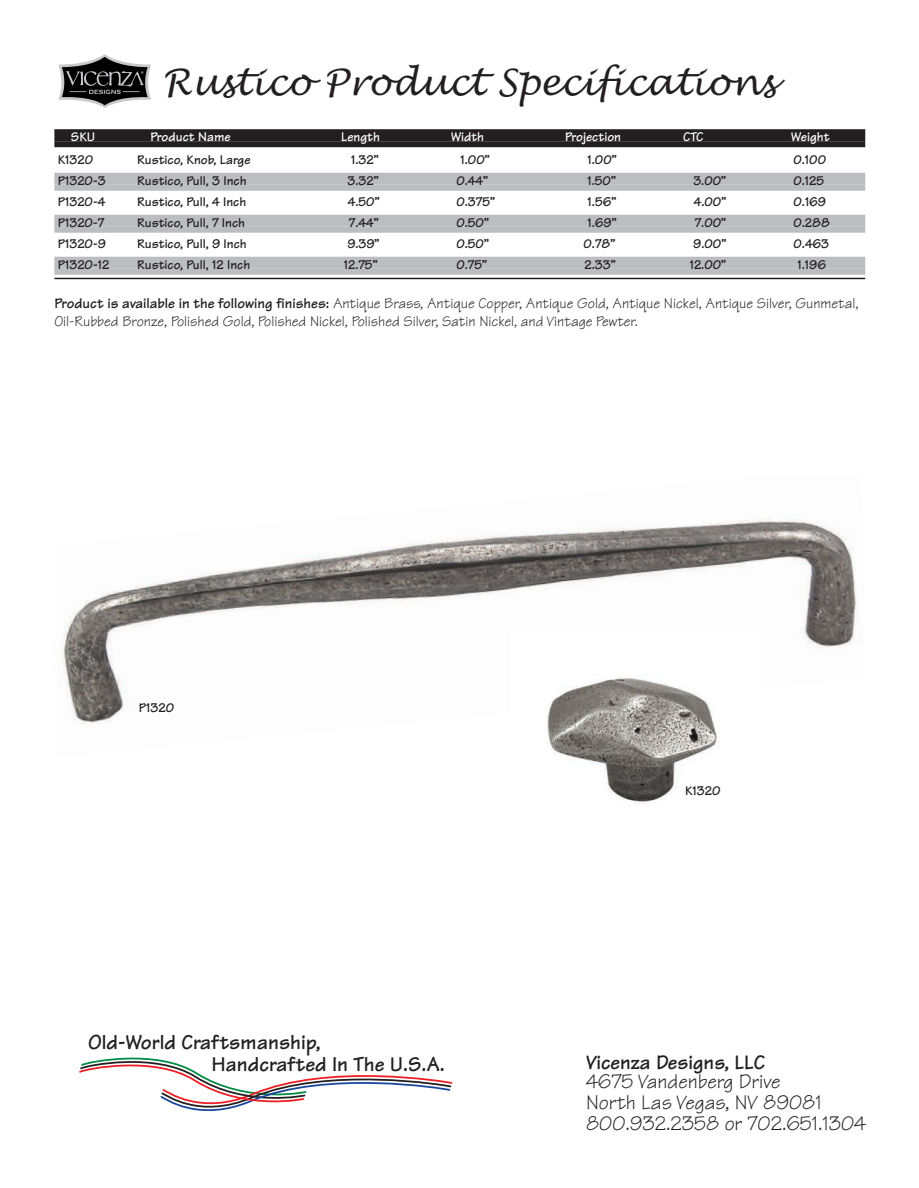
<style>
.page{position:relative;width:919px;height:1188px;background:#fff}
.page>*{position:absolute;margin:0;border:0;box-sizing:border-box;transform-origin:0 0}
.t1{font:italic 36px "Lucida Handwriting";color:#231f20}
.t2{font:700 21.45px/21.5px "Tekton";color:#231f20}
.t3{font:21px/21px "Tekton";color:#231f20}
.t4{font:700 21px "Tekton";color:#231f20}
.t5{font:15px/18px "Tekton";color:#231f20}
.t6{font:700 13.5px "Tekton";color:#231f20}
.t7{font:700 13.5px "Tekton";color:#fff}
.s1{font-weight:700}
</style>
<div class="page">
<svg style="left:58px;top:54px;width:93px;height:54px"></svg>
<svg style="left:79px;top:1057px;width:374px;height:55px"></svg>
<div style="left:54px;top:129px;width:810px;height:12px;background:#231f20"></div>
<div style="left:54px;top:141px;width:810px;height:6px;background:#231f20"></div>
<div style="left:54px;top:173px;width:810px;height:12px;background:#bcbdc0"></div>
<div style="left:54px;top:185px;width:810px;height:6px;background:#bcbdc0"></div>
<div style="left:54px;top:215px;width:810px;height:12px;background:#bcbdc0"></div>
<div style="left:54px;top:227px;width:810px;height:6px;background:#bcbdc0"></div>
<div style="left:54px;top:257px;width:810px;height:12px;background:#bcbdc0"></div>
<div style="left:54px;top:269px;width:810px;height:6px;background:#bcbdc0"></div>
<hr style="left:54px;top:278px;width:810px;height:1px;background:#231f20">
<img style="left:61px;top:518px;width:797px;height:206px">
<div style="left:510px;top:630px;width:247px;height:211px;background:#fff"></div>
<img style="left:547px;top:678px;width:171px;height:125px">
<h1 class="t1" style="left:162px;top:61px;width:614px">Rustico Product Specifications</h1>
<p class="t7" style="left:71px;top:132px;width:26px">SKU</p>
<p class="t7" style="left:150px;top:132px;width:82px">Product Name</p>
<p class="t7" style="left:341px;top:132px;width:40px">Length</p>
<p class="t7" style="left:451px;top:132px;width:35px">Width</p>
<p class="t7" style="left:565px;top:132px;width:57px">Projection</p>
<p class="t7" style="left:683px;top:132px;width:22px">CTC</p>
<p class="t7" style="left:790px;top:132px;width:40px">Weight</p>
<p class="t6" style="left:58px;top:155px;width:37px">K1320</p>
<p class="t6" style="left:137px;top:155px;width:115px">Rustico, Knob, Large</p>
<p class="t6" style="left:351px;top:155px;width:29px">1.32”</p>
<p class="t6" style="left:460px;top:155px;width:31px">1.00”</p>
<p class="t6" style="left:587px;top:155px;width:31px">1.00”</p>
<p class="t6" style="left:793px;top:155px;width:34px">0.100</p>
<p class="t6" style="left:58px;top:176px;width:49px">P1320-3</p>
<p class="t6" style="left:137px;top:176px;width:111px">Rustico, Pull, 3 Inch</p>
<p class="t6" style="left:347px;top:176px;width:33px">3.32”</p>
<p class="t6" style="left:456px;top:176px;width:33px">0.44”</p>
<p class="t6" style="left:587px;top:176px;width:30px">1.50”</p>
<p class="t6" style="left:693px;top:176px;width:34px">3.00”</p>
<p class="t6" style="left:793px;top:176px;width:32px">0.125</p>
<p class="t6" style="left:58px;top:197px;width:49px">P1320-4</p>
<p class="t6" style="left:137px;top:197px;width:111px">Rustico, Pull, 4 Inch</p>
<p class="t6" style="left:347px;top:197px;width:33px">4.50”</p>
<p class="t6" style="left:456px;top:197px;width:40px">0.375”</p>
<p class="t6" style="left:587px;top:197px;width:30px">1.56”</p>
<p class="t6" style="left:693px;top:197px;width:34px">4.00”</p>
<p class="t6" style="left:793px;top:197px;width:34px">0.169</p>
<p class="t6" style="left:58px;top:218px;width:48px">P1320-7</p>
<p class="t6" style="left:137px;top:218px;width:109px">Rustico, Pull, 7 Inch</p>
<p class="t6" style="left:349px;top:218px;width:31px">7.44”</p>
<p class="t6" style="left:456px;top:218px;width:34px">0.50”</p>
<p class="t6" style="left:587px;top:218px;width:31px">1.69”</p>
<p class="t6" style="left:694px;top:218px;width:33px">7.00”</p>
<p class="t6" style="left:793px;top:218px;width:38px">0.288</p>
<p class="t6" style="left:58px;top:239px;width:50px">P1320-9</p>
<p class="t6" style="left:137px;top:239px;width:111px">Rustico, Pull, 9 Inch</p>
<p class="t6" style="left:347px;top:239px;width:34px">9.39”</p>
<p class="t6" style="left:456px;top:239px;width:34px">0.50”</p>
<p class="t6" style="left:583px;top:239px;width:33px">0.78”</p>
<p class="t6" style="left:692px;top:239px;width:34px">9.00”</p>
<p class="t6" style="left:793px;top:239px;width:37px">0.463</p>
<p class="t6" style="left:58px;top:260px;width:53px">P1320-12</p>
<p class="t6" style="left:137px;top:260px;width:115px">Rustico, Pull, 12 Inch</p>
<p class="t6" style="left:343px;top:260px;width:35px">12.75”</p>
<p class="t6" style="left:456px;top:260px;width:32px">0.75”</p>
<p class="t6" style="left:584px;top:260px;width:33px">2.33”</p>
<p class="t6" style="left:689px;top:260px;width:38px">12.00”</p>
<p class="t6" style="left:797px;top:260px;width:30px">1.196</p>
<p class="t5" style="left:54px;top:297px;width:805px"><span class="s1">Product is available in the following finishes:</span> Antique Brass, Antique Copper, Antique Gold, Antique Nickel, Antique Silver, Gunmetal,<br>Oil-Rubbed Bronze, Polished Gold, Polished Nickel, Polished Silver, Satin Nickel, and Vintage Pewter.</p>
<p class="t6" style="left:139px;top:703px;width:37px">P1320</p>
<h2 class="t2" style="left:211px;top:1035px;width:235px;text-indent:-123px">Old-World Craftsmanship,<br>Handcrafted In The U.S.A.</h2>
<p class="t6" style="left:684px;top:786px;width:37px">K1320</p>
<h3 class="t4" style="left:585px;top:1055px;width:180px">Vicenza Designs, LLC</h3>
<h3 class="t3" style="left:585px;top:1074px;width:281px">4675 Vandenberg Drive<br>North Las Vegas, NV 89081<br>800.932.2358 or 702.651.1304</h3>
</div>
